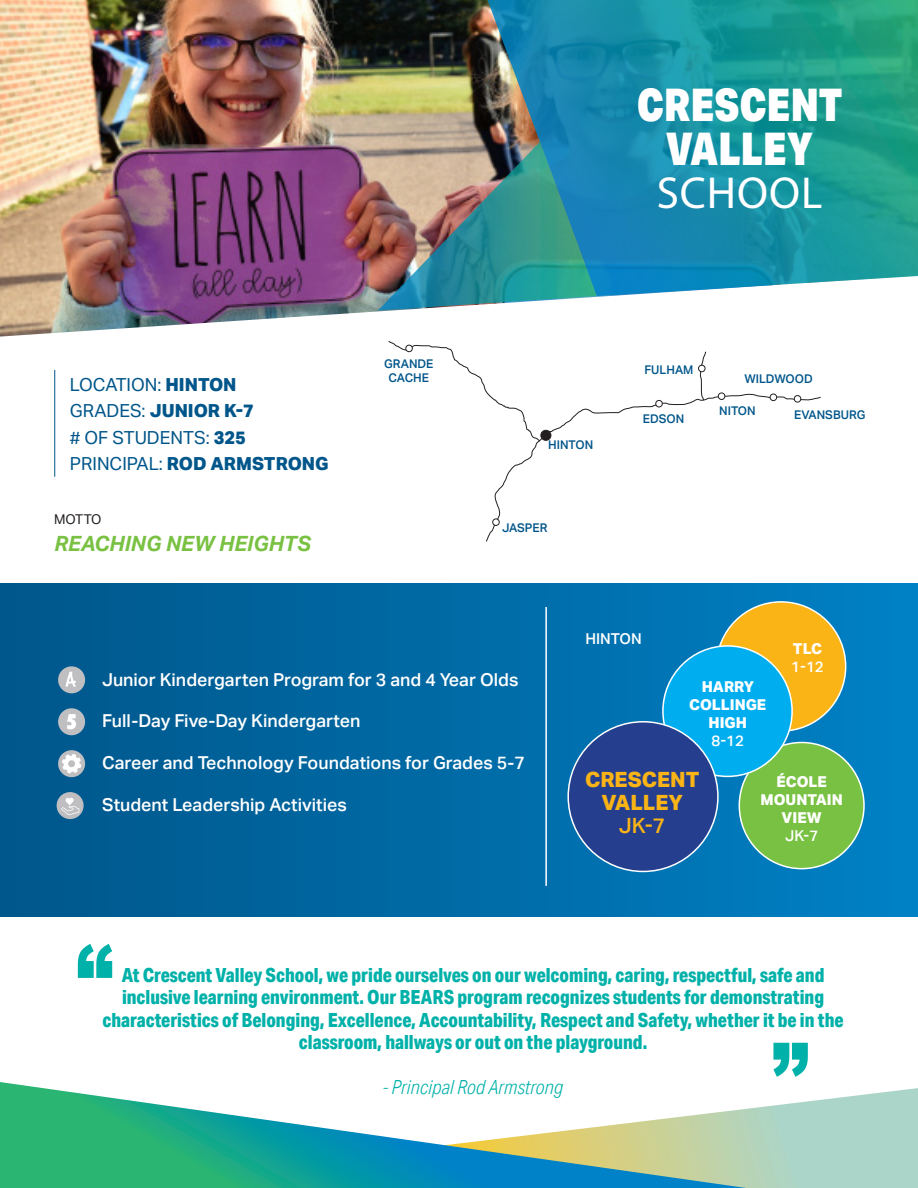
<style>
.page{position:relative;width:918px;height:1188px;background:#fff}
.page>*{position:absolute;margin:0;border:0;box-sizing:border-box;transform-origin:0 0}
.Title_line_1{font:900 45px/43.5px "Aktiv Grotesk Cd";color:#fff;text-align:center}
.title_line_2{font:45px "Myriad Pro";letter-spacing:.02em;color:#fff}
.t1{font:italic 700 21px "Aktiv Grotesk";color:#79c142}
.school_names_in_circ{font:800 21px/23.1px "Aktiv Grotesk";color:#fbb416;text-align:center}
.school_names_in_circ-2{font:500 21px "Aktiv Grotesk";color:#fbb416}
.t2{font:800 19.5px/22.5px "Aktiv Grotesk Cd";color:#00b1a9;text-align:center}
.t3{font:italic 300 19.5px "Aktiv Grotesk Cd";color:#00b1a9}
.t4{font:800 18px "Aktiv Grotesk";letter-spacing:-.005em;color:#00568a}
.t5{font:18px "Aktiv Grotesk";color:#00568a}
.t6{font:500 17.85px "Aktiv Grotesk";color:#fff}
.school_names_in_circ-3{font:800 15px/18px "Aktiv Grotesk";color:#fff;text-align:center}
.grades_in_circles{font:500 15px "Aktiv Grotesk";color:#fff}
.BODY_TITLE{font:500 15px "Aktiv Grotesk";color:#fff}
.school_names_in_circ-4{font:500 15px "Aktiv Grotesk";color:#fff}
.t7{font:13.5px "Aktiv Grotesk";letter-spacing:-.02em;color:#231f20}
.BODY_TITLE-2{font:500 12px/13.5px "Aktiv Grotesk";color:#00568a;text-align:center}
.s1{font-weight:800}
.s2{font-weight:400}
</style>
<div class="page">
<div style="left:0;top:583px;width:918px;height:333px;background:linear-gradient(to right,#005689,#0482c6)"></div>
<svg style="left:746px;top:1088px;width:172px;height:100px;background:#b5d9cb"></svg>
<img style="left:0;top:0;width:609px;height:337px">
<svg style="left:483px;top:0;width:435px;height:296px;background:#23949f"></svg>
<hr style="left:545px;top:607px;width:2px;height:279px;background:#fff">
<img style="left:378px;top:142px;width:219px;height:168px">
<hr style="left:54px;top:370px;width:1px;height:107px;background:#00568a">
<svg style="left:0;top:1082px;width:746px;height:106px"></svg>
<svg style="left:388px;top:341px;width:433px;height:201px"></svg>
<div style="left:492px;top:519px;width:8px;height:7px;border:1px solid #231f20;border-radius:50%"></div>
<div style="left:406px;top:345px;width:6px;height:7px;background:#fff;border-radius:50%"></div>
<div style="left:405px;top:345px;width:8px;height:7px;border:1px solid #231f20;border-radius:50%"></div>
<div style="left:699px;top:365px;width:6px;height:7px;background:#fff;border-radius:50%"></div>
<div style="left:698px;top:365px;width:7px;height:7px;border:1px solid #231f20;border-radius:50%"></div>
<div style="left:57px;top:792px;width:27px;height:27px;background:#bfbfc2;border-radius:50%"></div>
<svg style="left:61px;top:798px;width:18px;height:17px"></svg>
<div style="left:58px;top:666px;width:27px;height:27px;background:#bfbfc2;border-radius:50%"></div>
<svg style="left:66px;top:672px;width:10px;height:15px"></svg>
<div style="left:58px;top:708px;width:27px;height:27px;background:#bfbfc2;border-radius:50%"></div>
<svg style="left:67px;top:714px;width:9px;height:15px"></svg>
<div style="left:58px;top:750px;width:27px;height:27px;background:#bfbfc2;border-radius:50%"></div>
<svg style="left:62px;top:754px;width:19px;height:19px"></svg>
<svg style="left:78px;top:944px;width:34px;height:34px"></svg>
<svg style="left:773px;top:1043px;width:35px;height:34px"></svg>
<svg style="left:715px;top:600px;width:132px;height:133px;background:#baa84b"></svg>
<div style="left:739px;top:743px;width:125px;height:126px;background:#79c142;border-radius:50%"></div>
<div style="left:663px;top:646px;width:129px;height:130px;background:#00aeef;border-radius:50%"></div>
<div style="left:568px;top:722px;width:150px;height:149px;background:#253f8e;border-radius:50%"></div>
<p class="t5" style="left:70px;top:374px;width:168px">LOCATION: <span class="s1">HINTON</span></p>
<p class="t4" style="left:70px;top:400px;width:186px"><span class="s2">GRADES:</span> JUNIOR K-7</p>
<p class="t5" style="left:70px;top:427px;width:177px"># OF STUDENTS: <span class="s1">325</span></p>
<p class="t4" style="left:70px;top:452px;width:260px"><span class="s2">PRINCIPAL:</span> ROD ARMSTRONG</p>
<p class="t7" style="left:54px;top:512px;width:49px">MOTTO</p>
<p class="t1" style="left:54px;top:532px;width:258px">REACHING NEW HEIGHTS</p>
<p class="BODY_TITLE-2" style="left:384px;top:357px;width:51px">GRANDE<br>CACHE</p>
<p class="Title_line_1" style="left:637px;top:82px;width:207px">CRESCENT<br>VALLEY</p>
<p class="title_line_2" style="left:657px;top:165px;width:167px">SCHOOL</p>
<p class="BODY_TITLE-2" style="left:548px;top:438px;width:47px">HINTON</p>
<p class="BODY_TITLE-2" style="left:502px;top:521px;width:47px">JASPER</p>
<p class="BODY_TITLE-2" style="left:644px;top:363px;width:51px">FULHAM</p>
<p class="BODY_TITLE-2" style="left:643px;top:412px;width:43px">EDSON</p>
<p class="BODY_TITLE-2" style="left:744px;top:372px;width:70px">WILDWOOD</p>
<p class="BODY_TITLE-2" style="left:719px;top:404px;width:38px">NITON</p>
<p class="BODY_TITLE-2" style="left:794px;top:408px;width:73px">EVANSBURG</p>
<p class="t6" style="left:102px;top:669px;width:418px">Junior Kindergarten Program for 3 and 4 Year Olds</p>
<p class="t6" style="left:102px;top:711px;width:260px">Full-Day Five-Day Kindergarten</p>
<p class="t6" style="left:102px;top:753px;width:424px">Career and Technology Foundations for Grades 5-7</p>
<p class="t6" style="left:102px;top:795px;width:246px">Student Leadership Activities</p>
<p class="BODY_TITLE" style="left:585px;top:630px;width:58px">HINTON</p>
<p class="school_names_in_circ-3" style="left:793px;top:640px;width:31px">TLC</p>
<p class="grades_in_circles" style="left:791px;top:658px;width:34px">1-12</p>
<p class="school_names_in_circ-3" style="left:689px;top:677px;width:79px">HARRY<br>COLLINGE<br>HIGH</p>
<p class="grades_in_circles" style="left:712px;top:732px;width:34px">8-12</p>
<p class="school_names_in_circ" style="left:585px;top:767px;width:116px">CRESCENT<br>VALLEY</p>
<p class="school_names_in_circ-2" style="left:619px;top:813px;width:48px">JK-7</p>
<p class="school_names_in_circ-3" style="left:761px;top:772px;width:84px">ÉCOLE<br>MOUNTAIN<br>VIEW</p>
<p class="school_names_in_circ-4" style="left:785px;top:827px;width:35px">JK-7</p>
<p class="t2" style="left:102px;top:963px;width:743px">At Crescent Valley School, we pride ourselves on our welcoming, caring, respectful, safe and inclusive learning environment. Our BEARS program recognizes students for demonstrating characteristics of Belonging, Excellence, Accountability, Respect and Safety, whether it be in the classroom, hallways or out on the playground.</p>
<p class="t3" style="left:383px;top:1076px;width:182px">- Principal Rod Armstrong</p>
</div>
